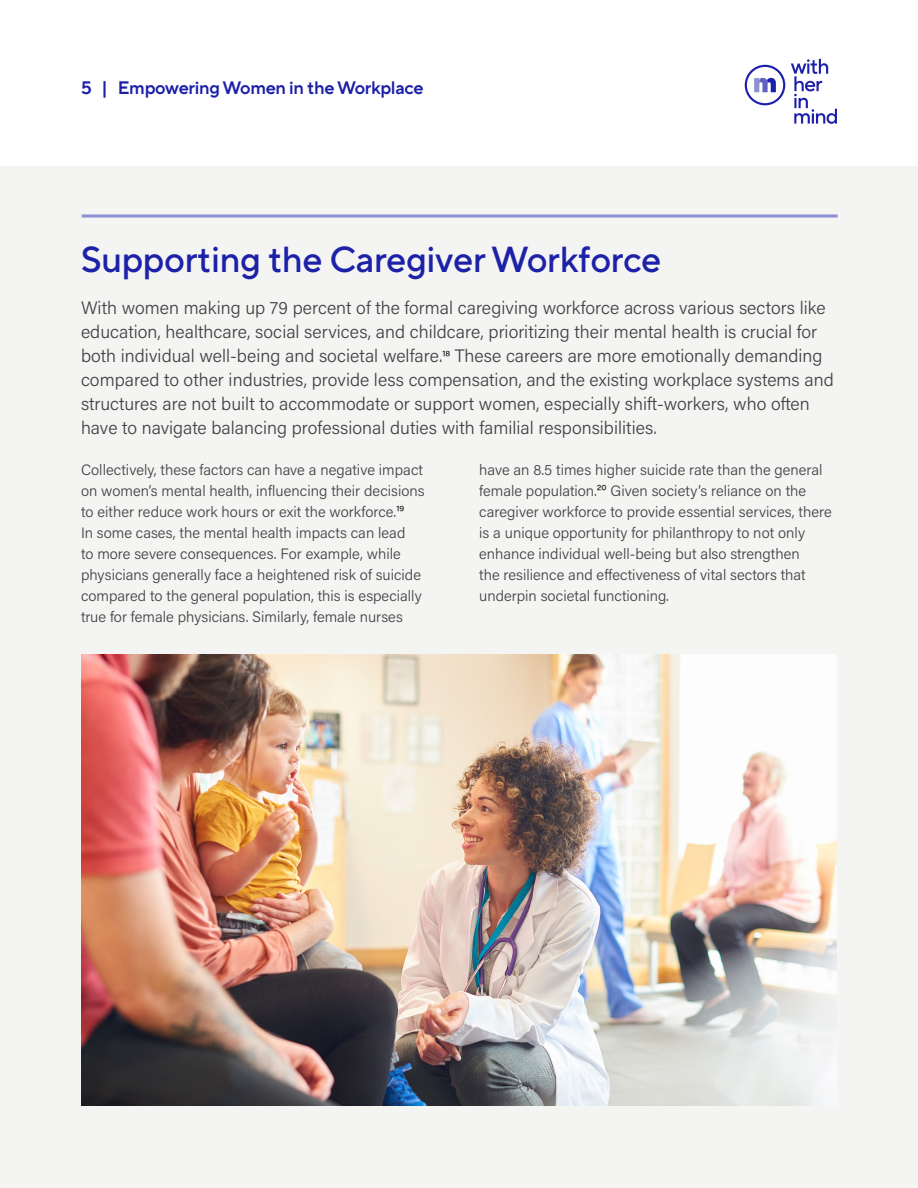
<style>
.page{position:relative;width:918px;height:1188px;background:#fff}
.page>*{position:absolute;margin:0;border:0;box-sizing:border-box;transform-origin:0 0}
.t1{font:500 36px "TT Norms Pro";letter-spacing:-.01em;color:#1c21a8}
.t2{font:18px/24px "Acumin Variable Concept";color:#414042}
.t3{font:600 18px "TT Norms Pro";letter-spacing:-.02em;color:#1c1fa8}
.t4{font:15px/21px "Acumin Variable Concept";color:#414042}
.s1{font-size:13.5px;color:#000}
</style>
<div class="page">
<div style="left:0;top:166px;width:918px;height:1022px;background:#f4f4f2"></div>
<svg style="left:745px;top:65px;width:40px;height:40px"></svg>
<svg style="left:791px;top:59px;width:46px;height:65px"></svg>
<svg style="left:82px;top:214px;width:756px;height:4px;fill:#babbe0"></svg>
<img style="left:81px;top:654px;width:755px;height:452px">
<p class="t3" style="left:81px;top:74px;width:344px">5 | Empowering Women in the Workplace</p>
<h1 class="t1" style="left:81px;top:233px;width:582px">Supporting the Caregiver Workforce</h1>
<p class="t2" style="left:81px;top:295px;width:754px">With women making up 79 percent of the formal caregiving workforce across various sectors like education, healthcare, social services, and childcare, prioritizing their mental health is crucial for both individual well-being and societal welfare.<span class="s1">18</span> These careers are more emotionally demanding compared to other industries, provide less compensation, and the existing workplace systems and structures are not built to accommodate or support women, especially shift-workers, who often have to navigate balancing professional duties with familial responsibilities.</p>
<p class="t4" style="left:81px;top:459px;width:345px">Collectively, these factors can have a negative impact on women’s mental health, influencing their decisions to either reduce work hours or exit the workforce.<span class="s1">19<br></span>In some cases, the mental health impacts can lead<br>to more severe consequences. For example, while physicians generally face a heightened risk of suicide compared to the general population, this is especially true for female physicians. Similarly, female nurses</p>
<p class="t4" style="left:479px;top:459px;width:354px">have an 8.5 times higher suicide rate than the general female population.<span class="s1">20</span> Given society’s reliance on the caregiver workforce to provide essential services, there is a unique opportunity for philanthropy to not only enhance individual well-being but also strengthen<br>the resilience and effectiveness of vital sectors that underpin societal functioning.</p>
</div>
